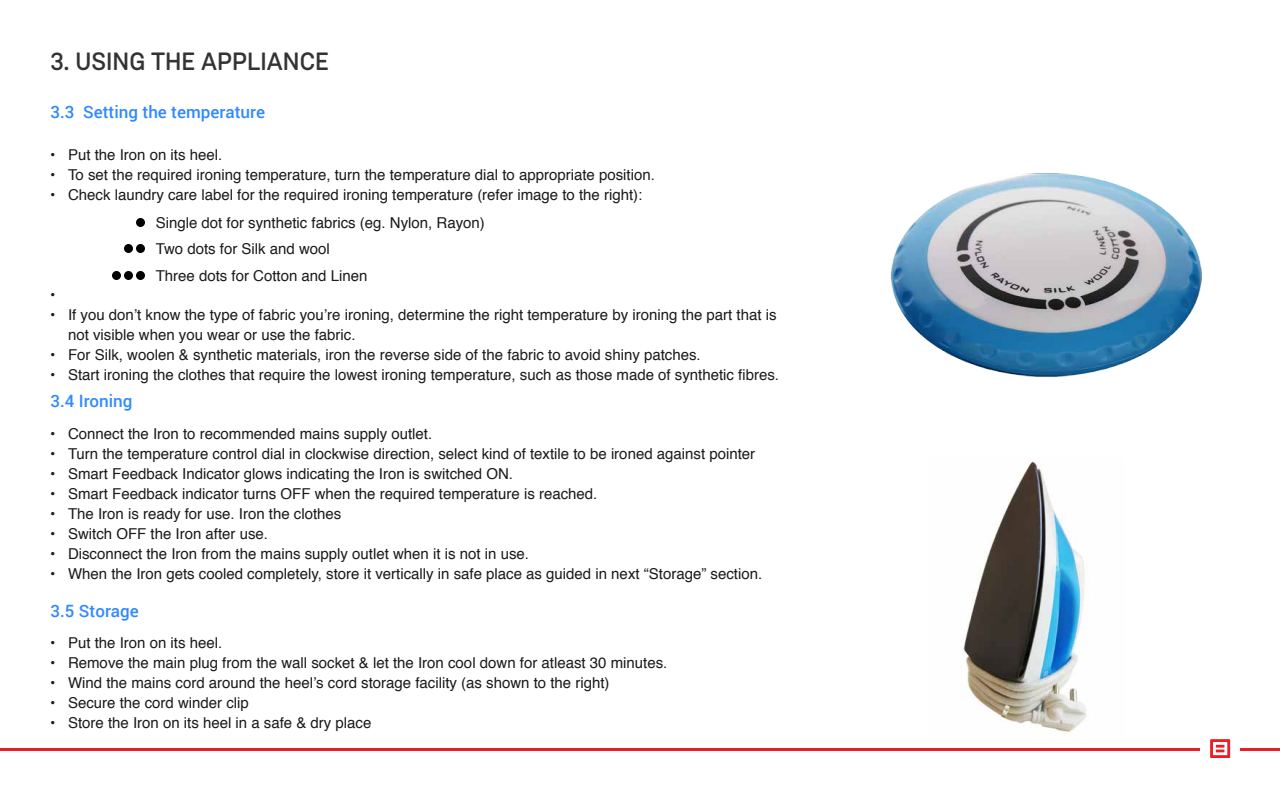
<style>
.page{position:relative;width:1280px;height:800px;background:#fff}
.page>*{position:absolute;margin:0;border:0;box-sizing:border-box;transform-origin:0 0}
.t1{font:500 25px "Weissenhof Grotesk";color:#333}
.t2{font:500 17px "Roboto";color:#318aff}
.t3{font:15px/26.5px "Helvetica";color:#1a1a1a}
</style>
<div class="page">
<hr style="left:0;top:748px;width:1200px;height:3px;background:#ed1d24">
<svg style="left:1210px;top:739px;width:20px;height:19px"></svg>
<hr style="left:1240px;top:748px;width:40px;height:3px;background:#ed1d24">
<img style="left:963px;top:461px;width:124px;height:272px">
<img style="left:891px;top:173px;width:311px;height:204px">
<div style="left:136px;top:218px;width:9px;height:9px;background:#000;border-radius:50%"></div>
<div style="left:124px;top:244px;width:9px;height:9px;background:#000;border-radius:50%"></div>
<div style="left:112px;top:271px;width:9px;height:9px;background:#000;border-radius:50%"></div>
<div style="left:136px;top:244px;width:9px;height:9px;background:#000;border-radius:50%"></div>
<div style="left:124px;top:271px;width:9px;height:9px;background:#000;border-radius:50%"></div>
<div style="left:136px;top:271px;width:9px;height:9px;background:#000;border-radius:50%"></div>
<h1 class="t1" style="left:51px;top:46px;width:280px">3. USING THE APPLIANCE</h1>
<p class="t2" style="left:51px;top:100px;width:216px">3.3 Setting the temperature</p>
<p class="t3" style="left:50px;top:142px;width:174px">• Put the Iron on its heel.</p>
<p class="t3" style="left:50px;top:162px;width:606px">• To set the required ironing temperature, turn the temperature dial to appropriate position.</p>
<p class="t3" style="left:50px;top:182px;width:594px">• Check laundry care label for the required ironing temperature (refer image to the right):</p>
<p class="t3" style="left:156px;top:210px;width:331px">Single dot for synthetic fabrics (eg. Nylon, Rayon)<br>Two dots for Silk and wool<br>Three dots for Cotton and Linen</p>
<p class="t3" style="left:50px;top:282px;width:7px">•</p>
<p class="t3" style="left:68px;top:305px;width:710px;line-height:20px;text-indent:-18px">• If you don’t know the type of fabric you’re ironing, determine the right temperature by ironing the part that is not visible when you wear or use the fabric.</p>
<p class="t3" style="left:50px;top:342px;width:652px">• For Silk, woolen &amp; synthetic materials, iron the reverse side of the fabric to avoid shiny patches.</p>
<p class="t3" style="left:50px;top:362px;width:731px">• Start ironing the clothes that require the lowest ironing temperature, such as those made of synthetic fibres.</p>
<p class="t2" style="left:51px;top:389px;width:83px">3.4 Ironing</p>
<p class="t3" style="left:50px;top:421px;width:384px">• Connect the Iron to recommended mains supply outlet.</p>
<p class="t3" style="left:50px;top:441px;width:707px">• Turn the temperature control dial in clockwise direction, select kind of textile to be ironed against pointer</p>
<p class="t3" style="left:50px;top:461px;width:465px">• Smart Feedback Indicator glows indicating the Iron is switched ON.</p>
<p class="t3" style="left:50px;top:481px;width:549px">• Smart Feedback indicator turns OFF when the required temperature is reached.</p>
<p class="t3" style="left:50px;top:501px;width:293px">• The Iron is ready for use. Iron the clothes</p>
<p class="t3" style="left:50px;top:521px;width:220px">• Switch OFF the Iron after use.</p>
<p class="t3" style="left:50px;top:541px;width:481px">• Disconnect the Iron from the mains supply outlet when it is not in use.</p>
<p class="t3" style="left:50px;top:561px;width:714px">• When the Iron gets cooled completely, store it vertically in safe place as guided in next “Storage” section.</p>
<p class="t2" style="left:51px;top:599px;width:90px">3.5 Storage</p>
<p class="t3" style="left:50px;top:630px;width:174px">• Put the Iron on its heel.</p>
<p class="t3" style="left:50px;top:650px;width:619px">• Remove the main plug from the wall socket &amp; let the Iron cool down for atleast 30 minutes.</p>
<p class="t3" style="left:50px;top:670px;width:561px">• Wind the mains cord around the heel’s cord storage facility (as shown to the right)</p>
<p class="t3" style="left:50px;top:690px;width:200px">• Secure the cord winder clip</p>
<p class="t3" style="left:50px;top:710px;width:323px">• Store the Iron on its heel in a safe &amp; dry place</p>
</div>
